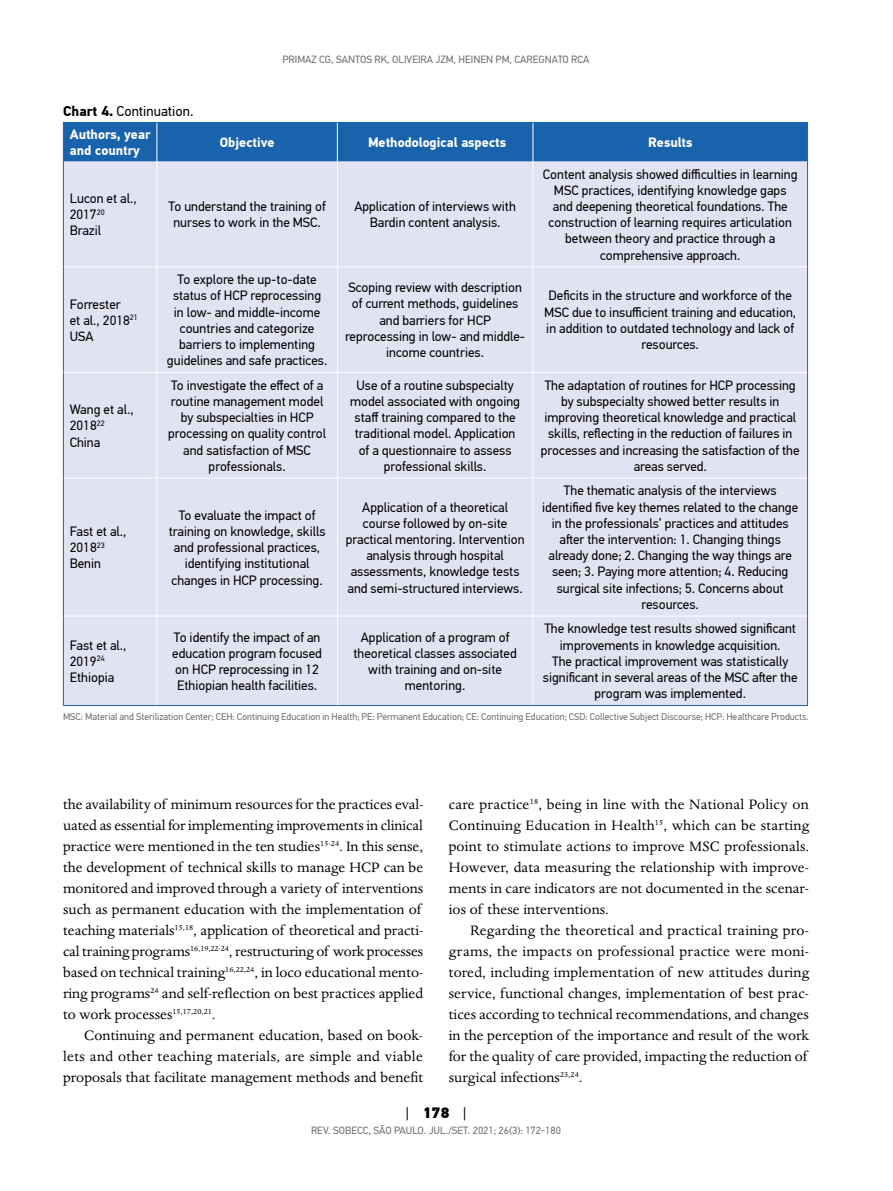
<style>
.page{position:relative;width:893px;height:1191px;background:#fff}
.page>*{position:absolute;margin:0;border:0;box-sizing:border-box;transform-origin:0 0}
.t1{font:15.75px/21px "Dante MT Std";color:#000}
.t2{font:900 15px "PF Din Text Pro";color:#000}
.t3{font:14.25px "PF Din Text Pro";color:#000}
.t4{font:13.5px/16.2px "PF Din Text Pro";color:#000;text-align:center}
.t5{font:700 13.5px/16.2px "PF Din Text Pro";color:#fff}
.t6{font:10.5px "PF Din Text Pro";color:#6d6e71}
.t7{font:9.75px "PF Din Text Pro";color:#6d6e71}
.s1{font-weight:700}
.s2{font-weight:400}
</style>
<div class="page">
<div style="left:64px;top:123px;width:743px;height:39px;background:#1963ad"></div>
<div style="left:64px;top:162px;width:743px;height:543px;background:#e1e2f2"></div>
<hr style="left:63px;top:122px;width:94px;height:1px;background:#1963ad">
<hr style="left:63px;top:123px;width:1px;height:39px;background:#1963ad">
<hr style="left:157px;top:122px;width:180px;height:1px;background:#1963ad">
<hr style="left:337px;top:122px;width:196px;height:1px;background:#1963ad">
<hr style="left:533px;top:122px;width:275px;height:1px;background:#1963ad">
<hr style="left:807px;top:123px;width:1px;height:39px;background:#1963ad">
<hr style="left:63px;top:162px;width:1px;height:105px;background:#1963ad">
<hr style="left:807px;top:162px;width:1px;height:105px;background:#1963ad">
<hr style="left:63px;top:267px;width:1px;height:105px;background:#1963ad">
<hr style="left:807px;top:267px;width:1px;height:105px;background:#1963ad">
<hr style="left:63px;top:372px;width:1px;height:106px;background:#1963ad">
<hr style="left:807px;top:372px;width:1px;height:106px;background:#1963ad">
<hr style="left:63px;top:478px;width:1px;height:138px;background:#1963ad">
<hr style="left:807px;top:478px;width:1px;height:138px;background:#1963ad">
<hr style="left:63px;top:616px;width:1px;height:89px;background:#1963ad">
<hr style="left:807px;top:616px;width:1px;height:89px;background:#1963ad">
<hr style="left:63px;top:705px;width:94px;height:1px;background:#1963ad">
<hr style="left:157px;top:705px;width:180px;height:1px;background:#1963ad">
<hr style="left:337px;top:705px;width:196px;height:1px;background:#1963ad">
<hr style="left:533px;top:705px;width:275px;height:1px;background:#1963ad">
<hr style="left:157px;top:123px;width:1px;height:39px;background:#fff">
<hr style="left:337px;top:123px;width:1px;height:39px;background:#fff">
<hr style="left:533px;top:123px;width:1px;height:39px;background:#fff">
<hr style="left:157px;top:162px;width:1px;height:104px;background:#fff">
<hr style="left:337px;top:162px;width:1px;height:104px;background:#fff">
<hr style="left:533px;top:162px;width:1px;height:104px;background:#fff">
<hr style="left:64px;top:266px;width:93px;height:1px;background:#fff">
<hr style="left:157px;top:266px;width:180px;height:1px;background:#fff">
<hr style="left:157px;top:267px;width:1px;height:105px;background:#fff">
<hr style="left:337px;top:266px;width:196px;height:1px;background:#fff">
<hr style="left:337px;top:267px;width:1px;height:105px;background:#fff">
<hr style="left:533px;top:266px;width:274px;height:1px;background:#fff">
<hr style="left:533px;top:267px;width:1px;height:105px;background:#fff">
<hr style="left:64px;top:372px;width:93px;height:1px;background:#fff">
<hr style="left:157px;top:372px;width:180px;height:1px;background:#fff">
<hr style="left:157px;top:373px;width:1px;height:105px;background:#fff">
<hr style="left:337px;top:372px;width:196px;height:1px;background:#fff">
<hr style="left:337px;top:373px;width:1px;height:105px;background:#fff">
<hr style="left:533px;top:372px;width:274px;height:1px;background:#fff">
<hr style="left:533px;top:373px;width:1px;height:105px;background:#fff">
<hr style="left:64px;top:478px;width:93px;height:1px;background:#fff">
<hr style="left:157px;top:478px;width:180px;height:1px;background:#fff">
<hr style="left:157px;top:478px;width:1px;height:138px;background:#fff">
<hr style="left:337px;top:478px;width:196px;height:1px;background:#fff">
<hr style="left:337px;top:478px;width:1px;height:138px;background:#fff">
<hr style="left:533px;top:478px;width:274px;height:1px;background:#fff">
<hr style="left:533px;top:478px;width:1px;height:138px;background:#fff">
<hr style="left:64px;top:616px;width:93px;height:1px;background:#fff">
<hr style="left:157px;top:616px;width:180px;height:1px;background:#fff">
<hr style="left:157px;top:616px;width:1px;height:89px;background:#fff">
<hr style="left:337px;top:616px;width:196px;height:1px;background:#fff">
<hr style="left:337px;top:616px;width:1px;height:89px;background:#fff">
<hr style="left:533px;top:616px;width:274px;height:1px;background:#fff">
<hr style="left:533px;top:616px;width:1px;height:89px;background:#fff">
<p class="t3" style="left:63px;top:102px;width:132px"><span class="s1">Chart 4.</span> Continuation.</p>
<p class="t6" style="left:283px;top:53px;width:308px">PRIMAZ CG, SANTOS RK, OLIVEIRA JZM, HEINEN PM, CAREGNATO RCA</p>
<p class="t5" style="left:70px;top:127px;width:82px">Authors, year and country</p>
<p class="t5" style="left:220px;top:135px;width:56px">Objective</p>
<p class="t5" style="left:368px;top:135px;width:140px">Methodological aspects</p>
<p class="t5" style="left:648px;top:135px;width:46px">Results</p>
<p class="t4" style="left:70px;top:190px;width:69px;text-align:left">Lucon et al.,<br>2017<sup>20<br></sup>Brazil</p>
<p class="t4" style="left:168px;top:198px;width:159px">To understand the training of nurses to work in the MSC.</p>
<p class="t4" style="left:354px;top:198px;width:163px">Application of interviews with<br>Bardin content analysis.</p>
<p class="t4" style="left:543px;top:166px;width:256px">Content analysis showed difficulties in learning MSC practices, identifying knowledge gaps and deepening theoretical foundations. The construction of learning requires articulation between theory and practice through a comprehensive approach.</p>
<p class="t4" style="left:70px;top:296px;width:70px;text-align:left">Forrester<br>et al., 2018<sup>21<br></sup>USA</p>
<p class="t4" style="left:70px;top:401px;width:65px;text-align:left">Wang et al.,<br>2018<sup>22<br></sup>China</p>
<p class="t4" style="left:70px;top:523px;width:58px;text-align:left">Fast et al.,<br>2018<sup>23<br></sup>Benin</p>
<p class="t4" style="left:167px;top:271px;width:162px">To explore the up-to-date status of HCP reprocessing in low- and middle-income countries and categorize barriers to implementing guidelines and safe practices.</p>
<p class="t4" style="left:345px;top:280px;width:182px">Scoping review with description of current methods, guidelines and barriers for HCP reprocessing in low- and middle&shy;income countries.</p>
<p class="t4" style="left:544px;top:288px;width:254px">Deficits in the structure and workforce of the MSC due to insufficient training and education, in addition to outdated technology and lack of resources.</p>
<p class="t4" style="left:168px;top:377px;width:159px">To investigate the effect of a routine management model by subspecialties in HCP processing on quality control and satisfaction of MSC professionals.</p>
<p class="t4" style="left:350px;top:377px;width:172px">Use of a routine subspecialty model associated with ongoing staff training compared to the traditional model. Application of a questionnaire to assess professional skills.</p>
<p class="t4" style="left:541px;top:377px;width:260px">The adaptation of routines for HCP processing by subspecialty showed better results in improving theoretical knowledge and practical skills, reflecting in the reduction of failures in processes and increasing the satisfaction of the areas served.</p>
<p class="t4" style="left:169px;top:507px;width:158px">To evaluate the impact of training on knowledge, skills and professional practices, identifying institutional changes in HCP processing.</p>
<p class="t4" style="left:346px;top:499px;width:180px">Application of a theoretical course followed by on-site practical mentoring. Intervention analysis through hospital assessments, knowledge tests and semi-structured interviews.</p>
<p class="t4" style="left:542px;top:483px;width:258px">The thematic analysis of the interviews identified five key themes related to the change in the professionals’ practices and attitudes after the intervention: 1. Changing things already done; 2. Changing the way things are seen; 3. Paying more attention; 4. Reducing surgical site infections; 5. Concerns about resources.</p>
<p class="t4" style="left:70px;top:637px;width:58px;text-align:left">Fast et al.,<br>2019<sup>24<br></sup>Ethiopia</p>
<p class="t4" style="left:172px;top:629px;width:151px">To identify the impact of an education program focused on HCP reprocessing in 12<br>Ethiopian health facilities.</p>
<p class="t4" style="left:353px;top:629px;width:165px">Application of a program of theoretical classes associated with training and on-site mentoring.</p>
<p class="t4" style="left:543px;top:621px;width:256px">The knowledge test results showed significant improvements in knowledge acquisition.<br>The practical improvement was statistically significant in several areas of the MSC after the program was implemented.</p>
<p class="t7" style="left:63px;top:711px;width:747px">MSC: Material and Sterilization Center; CEH: Continuing Education in Health; PE: Permanent Education; CE: Continuing Education; CSD: Collective Subject Discourse; HCP: Healthcare Products.</p>
<p class="t1" style="left:63px;top:793px;width:362px">the availability of minimum resources for the practices eval&shy;uated as essential for implementing improvements in clinical practice were mentioned in the ten studies<sup>15-24</sup>. In this sense, the development of technical skills to manage HCP can be monitored and improved through a variety of interventions such as permanent education with the implementation of teaching materials<sup>15,18</sup>, application of theoretical and practi&shy;cal training programs<sup>16,19,22-24</sup>, restructuring of work processes based on technical training<sup>16,22,24</sup>, in loco educational mento&shy;ring programs<sup>24</sup> and self-reflection on best practices applied to work processes<sup>15,17,20,21</sup>.</p>
<p class="t1" style="left:63px;top:1024px;width:362px;text-align:justify;text-indent:21px">Continuing and permanent education, based on book&shy;lets and other teaching materials, are simple and viable proposals that facilitate management methods and benefit</p>
<p class="t1" style="left:449px;top:793px;width:362px;text-align:justify">care practice<sup>18</sup>, being in line with the National Policy on Continuing Education in Health<sup>15</sup>, which can be starting point to stimulate actions to improve MSC professionals.<br>However, data measuring the relationship with improve&shy;ments in care indicators are not documented in the scenar&shy;ios of these interventions.</p>
<p class="t1" style="left:449px;top:919px;width:362px;text-indent:21px">Regarding the theoretical and practical training pro&shy;grams, the impacts on professional practice were moni&shy;tored, including implementation of new attitudes during service, functional changes, implementation of best prac&shy;tices according to technical recommendations, and changes in the perception of the importance and result of the work for the quality of care provided, impacting the reduction of surgical infections<sup>23,24</sup>.</p>
<p class="t2" style="left:406px;top:1102px;width:62px"><span class="s2">|</span> 178 <span class="s2">|</span></p>
<p class="t6" style="left:311px;top:1124px;width:251px">REV. SOBECC, SÃO PAULO. JUL./SET. 2021; 26(3): 172-180</p>
</div>
